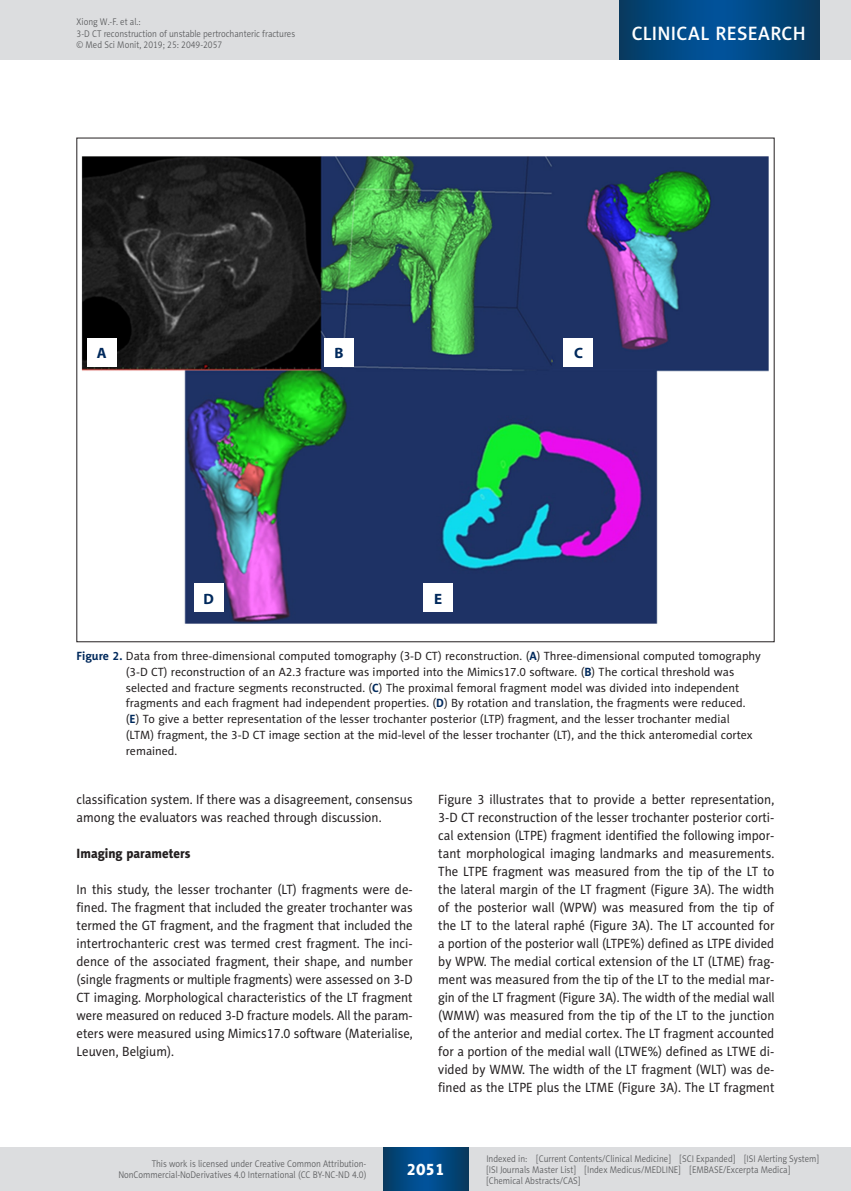
<style>
.page{position:relative;width:851px;height:1191px;background:#fff}
.page>*{position:absolute;margin:0;border:0;box-sizing:border-box;transform-origin:0 0}
.t1{font:19.5px "Naomi Sans EFN Medium";letter-spacing:.015em;color:#fff}
.t2{font:16.5px "Naomi Sans EFN Heavy";color:#fff}
.t3{font:700 15px "Myriad Pro";color:#00295c}
.MSM_Body{font:13.5px/18px "Naomi Sans EFN";color:#231f20;text-align:justify;scale:.95 1}
.MSM_Headline_2{font:13.5px "Naomi Sans EFN Heavy";color:#231f20;scale:.95 1}
.MSM_Rycina_tytul{font:12px/15.8px "Naomi Sans EFN";color:#231f20}
.MSM_pagina_zywa{font:9.75px/11.2px "Naomi Sans EFN Light";color:#57585a;scale:.9 1}
.MSM_pagina_sygnatura{font:9.75px "Naomi Sans EFN Light";color:#57585a;scale:.9 1}
.s1{font-weight:700;color:#00295c}
</style>
<div class="page">
<img style="left:81px;top:156px;width:688px;height:468px">
<div style="left:87px;top:338px;width:30px;height:28px;background:#fff"></div>
<div style="left:324px;top:338px;width:29px;height:28px;background:#fff"></div>
<div style="left:563px;top:338px;width:30px;height:28px;background:#fff"></div>
<div style="left:194px;top:584px;width:29px;height:28px;background:#fff"></div>
<div style="left:423px;top:584px;width:30px;height:28px;background:#fff"></div>
<div style="left:0;top:1148px;width:850px;height:43px;background:#dcdddf"></div>
<svg style="left:383px;top:1147px;width:85px;height:43px;background:#02477e"></svg>
<div style="left:0;top:0;width:850px;height:60px;background:#dcdddf"></div>
<svg style="left:619px;top:0;width:200px;height:60px;background:#02477e"></svg>
<p class="MSM_pagina_zywa" style="left:77px;top:16px;width:244px">Xiong W.-F. et al.:<br>3-D CT reconstruction of unstable pertrochanteric fractures</p>
<p class="MSM_pagina_sygnatura" style="left:77px;top:39px;width:163px">© Med Sci Monit, 2019; 25: 2049-2057</p>
<h1 class="t1" style="left:631px;top:22px;width:175px">CLINICAL RESEARCH</h1>
<p class="t3" style="left:97px;top:343px;width:11px">A</p>
<p class="t3" style="left:334px;top:343px;width:11px">B</p>
<p class="t3" style="left:574px;top:343px;width:10px">C</p>
<p class="t3" style="left:203px;top:588px;width:12px">D</p>
<p class="t3" style="left:434px;top:588px;width:10px">E</p>
<p class="MSM_Rycina_tytul" style="left:126px;top:648px;width:636px;text-indent:-49px"><span class="s1">Figure 2.</span> Data from three-dimensional computed tomography (3-D CT) reconstruction. (<span class="s1">A</span>) Three-dimensional computed tomography (3-D CT) reconstruction of an A2.3 fracture was imported into the Mimics17.0 software. (<span class="s1">B</span>) The cortical threshold was selected and fracture segments reconstructed. (<span class="s1">C</span>) The proximal femoral fragment model was divided into independent fragments and each fragment had independent properties. (<span class="s1">D</span>) By rotation and translation, the fragments were reduced. (<span class="s1">E</span>) To give a better representation of the lesser trochanter posterior (LTP) fragment, and the lesser trochanter medial<br>(LTM) fragment, the 3-D CT image section at the mid-level of the lesser trochanter (LT), and the thick anteromedial cortex remained.</p>
<p class="MSM_Body" style="left:77px;top:790px;width:355px">classification system. If there was a disagreement, consensus among the evaluators was reached through discussion.</p>
<p class="MSM_Headline_2" style="left:77px;top:845px;width:121px">Imaging parameters</p>
<p class="MSM_Body" style="left:77px;top:880px;width:355px">In this study, the lesser trochanter (LT) fragments were de&shy;fined. The fragment that included the greater trochanter was termed the GT fragment, and the fragment that included the intertrochanteric crest was termed crest fragment. The inci&shy;dence of the associated fragment, their shape, and number (single fragments or multiple fragments) were assessed on 3-D CT imaging. Morphological characteristics of the LT fragment were measured on reduced 3-D fracture models. All the param&shy;eters were measured using Mimics17.0 software (Materialise, Leuven, Belgium).</p>
<p class="MSM_Body" style="left:438px;top:790px;width:355px">Figure 3 illustrates that to provide a better representation, 3-D CT reconstruction of the lesser trochanter posterior corti&shy;cal extension (LTPE) fragment identified the following impor&shy;tant morphological imaging landmarks and measurements.<br>The LTPE fragment was measured from the tip of the LT to the lateral margin of the LT fragment (Figure 3A). The width of the posterior wall (WPW) was measured from the tip of the LT to the lateral raphé (Figure 3A). The LT accounted for a portion of the posterior wall (LTPE%) defined as LTPE divided by WPW. The medial cortical extension of the LT (LTME) frag&shy;ment was measured from the tip of the LT to the medial mar&shy;gin of the LT fragment (Figure 3A). The width of the medial wall (WMW) was measured from the tip of the LT to the junction of the anterior and medial cortex. The LT fragment accounted for a portion of the medial wall (LTWE%) defined as LTWE di&shy;vided by WMW. The width of the LT fragment (WLT) was de&shy;fined as the LTPE plus the LTME (Figure 3A). The LT fragment</p>
<p class="MSM_pagina_zywa" style="left:118px;top:1158px;width:277px;text-align:right">This work is licensed under Creative Common Attribution-<br>NonCommercial-NoDerivatives 4.0 International (CC BY-NC-ND 4.0)</p>
<p class="t2" style="left:406px;top:1159px;width:40px">2051</p>
<p class="MSM_pagina_zywa" style="left:486px;top:1152px;width:371px">Indexed in: [Current Contents/Clinical Medicine] [SCI Expanded] [ISI Alerting System] [ISI Journals Master List] [Index Medicus/MEDLINE] [EMBASE/Excerpta Medica] [Chemical Abstracts/CAS]</p>
</div>
